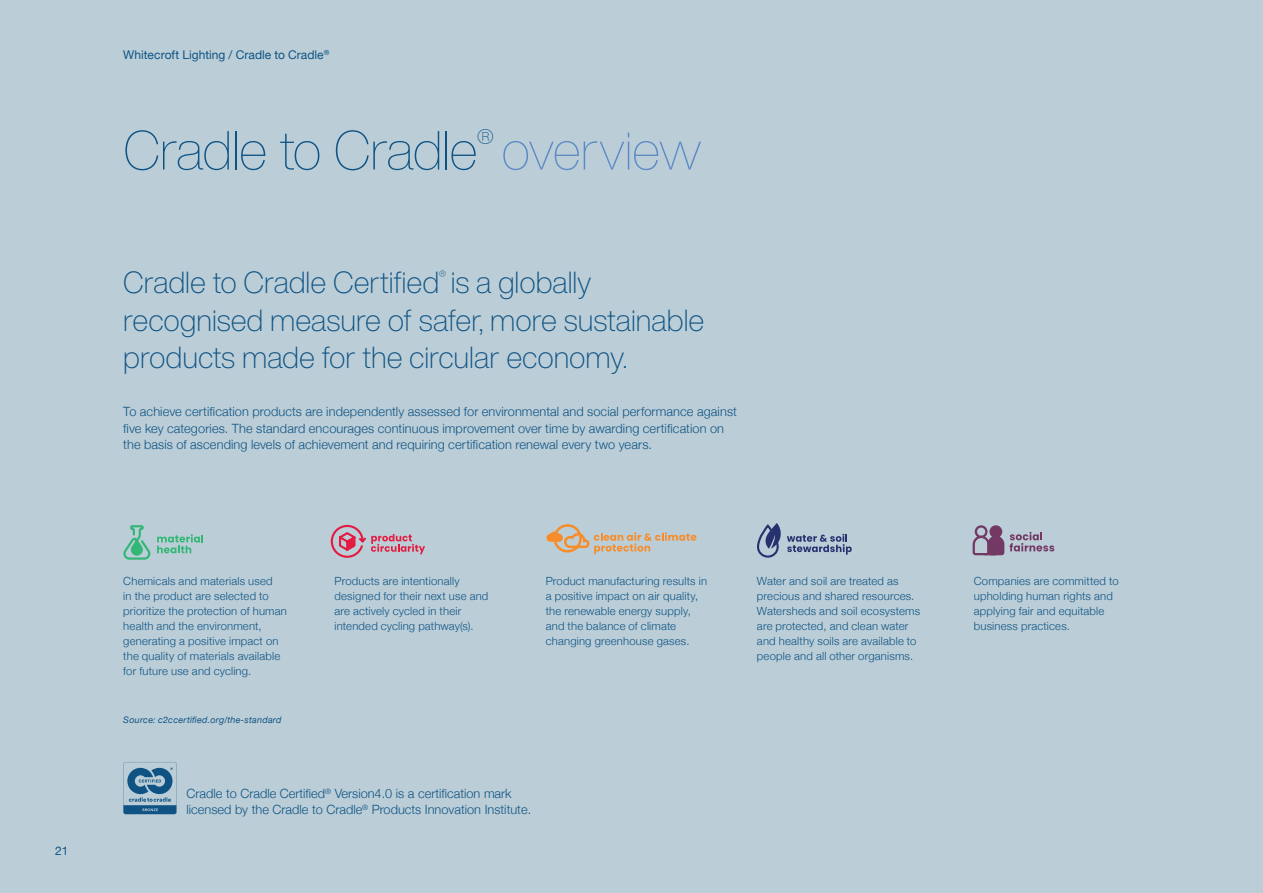
<style>
.page{position:relative;width:1263px;height:893px;background:#bbced7}
.page>*{position:absolute;margin:0;border:0;box-sizing:border-box;transform-origin:0 0}
.Heading_1{font:100 54px "Helvetica Now Display";letter-spacing:-.01em;color:#0f5384}
.t1{font:200 30px/37.5px "Helvetica Now Display";color:#0f5384}
.t2{font:200 13.05px "Helvetica Now Display";color:#0f5384}
.t3{font:300 12.75px/16.5px "Helvetica Neue";letter-spacing:.005em;color:#0f5384}
.Running_header{font:12px "Helvetica Neue";letter-spacing:.005em;color:#0f5384}
.t4{font:300 11.25px/15px "Helvetica Neue";letter-spacing:.015em;color:#0f5384}
.t5{font:italic 9px "Helvetica Neue";letter-spacing:.025em;color:#0f5384}
.s1{color:#5d8ac4}
</style>
<div class="page">
<svg style="left:123px;top:525px;width:80px;height:35px"></svg>
<svg style="left:330px;top:524px;width:95px;height:34px"></svg>
<svg style="left:757px;top:523px;width:95px;height:35px"></svg>
<svg style="left:546px;top:524px;width:150px;height:30px"></svg>
<svg style="left:123px;top:762px;width:53px;height:52px"></svg>
<svg style="left:972px;top:525px;width:82px;height:31px"></svg>
<p class="Running_header" style="left:55px;top:842px;width:15px">21</p>
<p class="Running_header" style="left:123px;top:47px;width:208px">Whitecroft Lighting / Cradle to Cradle<sup>®</sup></p>
<p class="Heading_1" style="left:123px;top:114px;width:580px">Cradle to Cradle<sup>®</sup> <span class="s1">overview</span></p>
<p class="t2" style="left:439px;top:266px;width:9px">®</p>
<p class="t1" style="left:123px;top:301px;width:583px">recognised measure of safer, more sustainable products made for the circular economy.</p>
<p class="t3" style="left:123px;top:402px;width:615px">To achieve certification products are independently assessed for environmental and social performance against five key categories. The standard encourages continuous improvement over time by awarding certification on the basis of ascending levels of achievement and requiring certification renewal every two years.</p>
<p class="t1" style="left:123px;top:263px;width:470px">Cradle to Cradle Certified is a globally</p>
<p class="t4" style="left:123px;top:572px;width:165px">Chemicals and materials used<br>in the product are selected to prioritize the protection of human health and the environment, generating a positive impact on the quality of materials available for future use and cycling.</p>
<p class="t4" style="left:757px;top:572px;width:165px">Water and soil are treated as precious and shared resources.<br>Watersheds and soil ecosystems are protected, and clean water and healthy soils are available to people and all other organisms.</p>
<p class="t4" style="left:335px;top:572px;width:155px">Products are intentionally designed for their next use and are actively cycled in their intended cycling pathway(s).</p>
<p class="t4" style="left:974px;top:572px;width:146px">Companies are committed to upholding human rights and applying fair and equitable business practices.</p>
<p class="t4" style="left:546px;top:572px;width:163px">Product manufacturing results in a positive impact on air quality, the renewable energy supply, and the balance of climate changing greenhouse gases.</p>
<p class="t5" style="left:123px;top:713px;width:160px">Source: c2ccertified.org/the-standard</p>
<p class="t3" style="left:187px;top:784px;width:346px">Cradle to Cradle Certified<sup>®</sup> Version4.0 is a certification mark licensed by the Cradle to Cradle<sup>®</sup> Products Innovation Institute.</p>
</div>
